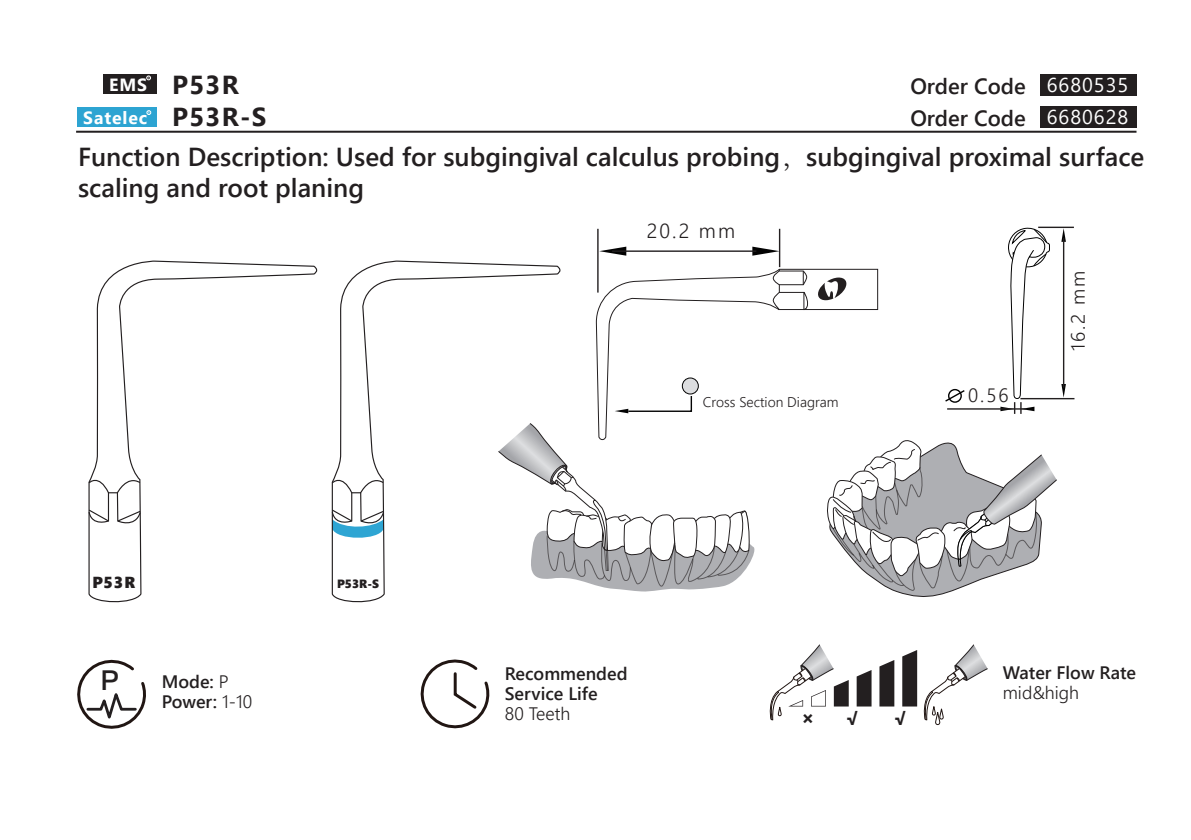
<style>
.page{position:relative;width:1191px;height:840px;background:#fff}
.page>*{position:absolute;margin:0;border:0;box-sizing:border-box;transform-origin:0 0}
.t1{font:27.6px "Ping Fang SC Heavy";color:#231f20}
.t2{font:600 26px/31.2px "Segoe UI";color:#231f20}
.t3{font:700 26px/32px "Segoe UI";letter-spacing:.05em;color:#231f20}
.t4{font:600 22px/32px "Segoe UI";color:#231f20}
.t5{font:300 20.2px "Segoe UI";color:#231f20}
.t6{font:700 19.6px "Roboto";color:#231f20}
.t7{font:300 19.2px "Segoe UI";color:#231f20}
.t8{font:600 18px/20px "Segoe UI";color:#231f20}
.t9{font:700 17.6px "Segoe UI";letter-spacing:.05em;color:#fff}
.t10{font:16px "Segoe UI Black";color:#231f20}
.t11{font:300 14px "Segoe UI";color:#231f20}
.t12{font:12px "Segoe UI Black";color:#231f20}
.s1{font-family:"Adobe Song Std";font-weight:300}
.s2{font-weight:400;font-size:20px;color:#fff}
.s3{font-weight:300}
</style>
<div class="page">
<svg style="left:420px;top:659px;width:68px;height:70px"></svg>
<hr style="left:597px;top:229px;width:1px;height:63px;background:#231f20">
<hr style="left:779px;top:229px;width:1px;height:38px;background:#231f20">
<svg style="left:599px;top:246px;width:27px;height:9px"></svg>
<svg style="left:752px;top:246px;width:27px;height:9px"></svg>
<hr style="left:612px;top:250px;width:144px;height:2px;background:#231f20">
<svg style="left:595px;top:268px;width:221px;height:112px"></svg>
<svg style="left:771px;top:269px;width:37px;height:41px"></svg>
<hr style="left:1038px;top:226px;width:36px;height:2px;background:#231f20">
<div style="left:77px;top:107px;width:80px;height:20px;background:#2da4d2"></div>
<svg style="left:147px;top:110px;width:4px;height:5px"></svg>
<div style="left:103px;top:74px;width:54px;height:20px;background:#231f20"></div>
<svg style="left:146px;top:76px;width:5px;height:4px"></svg>
<hr style="left:76px;top:131px;width:1060px;height:2px;background:#231f20">
<div style="left:1040px;top:74px;width:96px;height:21px;background:#231f20"></div>
<div style="left:1040px;top:106px;width:96px;height:21px;background:#231f20"></div>
<svg style="left:856px;top:670px;width:15px;height:36px"></svg>
<svg style="left:879px;top:660px;width:15px;height:46px"></svg>
<svg style="left:902px;top:644px;width:86px;height:81px"></svg>
<svg style="left:769px;top:644px;width:79px;height:75px"></svg>
<svg style="left:92px;top:261px;width:226px;height:211px"></svg>
<svg style="left:77px;top:472px;width:68px;height:257px"></svg>
<svg style="left:336px;top:261px;width:225px;height:211px"></svg>
<svg style="left:331px;top:472px;width:54px;height:131px"></svg>
<svg style="left:816px;top:227px;width:259px;height:370px"></svg>
<svg style="left:449px;top:380px;width:306px;height:211px"></svg>
<p class="t3" style="left:172px;top:66px;width:96px">P53R<br>P53R-S</p>
<p class="t2" style="left:78px;top:139px;width:1067px">Function Description: Used for subgingival calculus probing<span class="s1">，</span>subgingival proximal surface scaling and root planing</p>
<p class="t9" style="left:109px;top:68px;width:39px">EMS</p>
<p class="t4" style="left:910px;top:68px;width:219px">Order Code <span class="s2">6680535<br></span>Order Code <span class="s2">6680628</span></p>
<p class="t9" style="left:83px;top:101px;width:65px">Satelec</p>
<p class="t5" style="left:647px;top:212px;width:90px">20.2 mm</p>
<p class="t11" style="left:703px;top:389px;width:137px">Cross Section Diagram</p>
<p class="t7" style="left:968px;top:377px;width:42px">0.56</p>
<p class="t7" style="left:1059px;top:351px;width:82px;rotate:-90deg">16.2 mm</p>
<p class="t10" style="left:92px;top:570px;width:44px">P53R</p>
<p class="t12" style="left:337px;top:575px;width:44px">P53R-S</p>
<p class="t1" style="left:101px;top:663px;width:20px">P</p>
<p class="t8" style="left:505px;top:661px;width:124px">Recommended<br>Service Life<br><span class="s3">80 Teeth</span></p>
<p class="t8" style="left:162px;top:670px;width:92px">Mode: <span class="s3">P<br></span>Power: <span class="s3">1-10</span></p>
<p class="t6" style="left:803px;top:703px;width:12px">×</p>
<p class="t6" style="left:847px;top:703px;width:13px">√</p>
<p class="t6" style="left:895px;top:703px;width:13px">√</p>
<p class="t8" style="left:1002px;top:660px;width:135px">Water Flow Rate <span class="s3">mid&amp;high</span></p>
</div>
